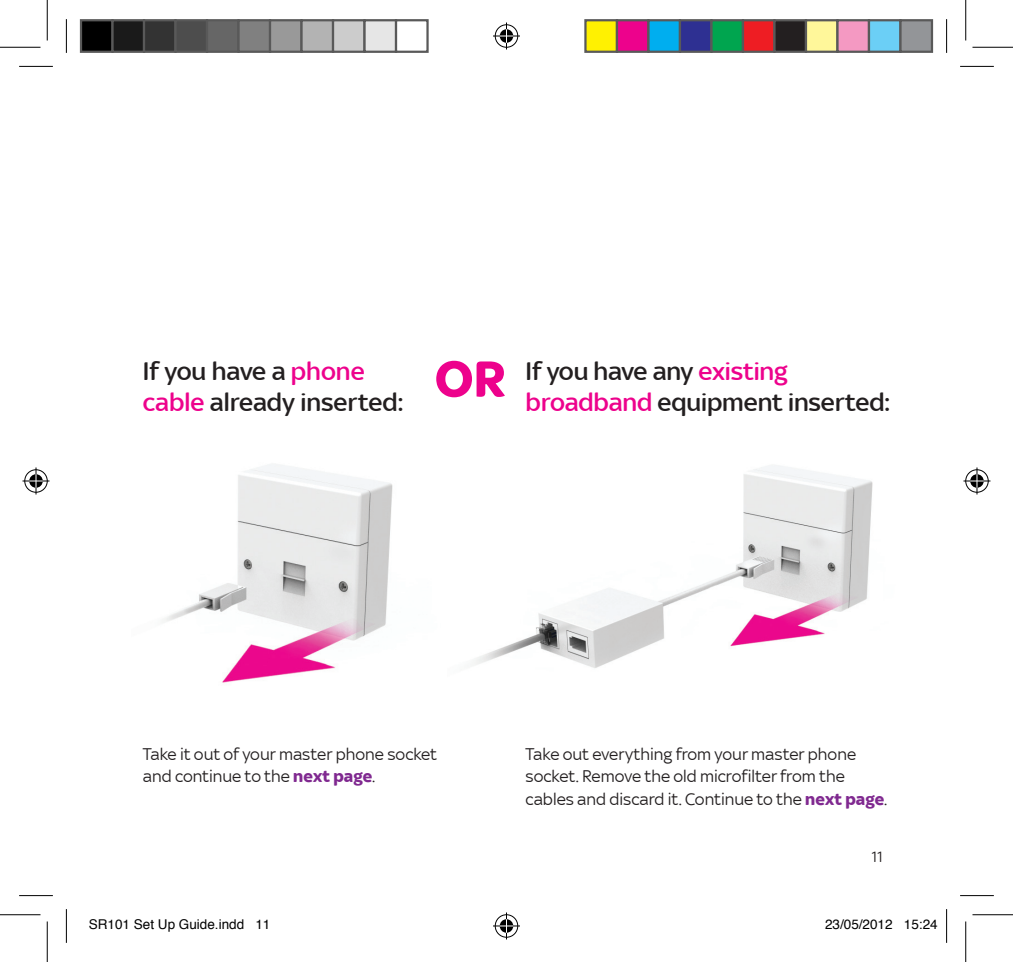
<style>
.page{position:relative;width:1013px;height:962px;background:#fff}
.page>*{position:absolute;margin:0;border:0;box-sizing:border-box;transform-origin:0 0}
.t1{font:700 54px "Sky Text";color:#ed028c}
.t2{font:500 27px/31.5px "Sky Text";letter-spacing:-.005em;color:#231f20}
.t3{font:18px/22.5px "Sky Text";color:#231f20}
.t4{font:15.75px "Sky Text";color:#231f20}
.t5{font:13.5px "Helvetica";color:#000}
.s1{color:#ed028c}
.s2{font-weight:700;color:#802990}
</style>
<div class="page">
<img style="left:474px;top:465px;width:399px;height:203px">
<img style="left:164px;top:464px;width:229px;height:219px">
<hr style="left:19px;top:66px;width:34px;height:1px;background:#000">
<hr style="left:960px;top:66px;width:34px;height:1px;background:#000">
<hr style="left:19px;top:895px;width:34px;height:1px;background:#000">
<hr style="left:960px;top:895px;width:34px;height:1px;background:#000">
<hr style="left:66px;top:19px;width:1px;height:34px;background:#000">
<hr style="left:66px;top:909px;width:1px;height:34px;background:#000">
<hr style="left:946px;top:19px;width:1px;height:34px;background:#000">
<hr style="left:946px;top:909px;width:1px;height:34px;background:#000">
<hr style="left:0;top:47px;width:40px;height:1px;background:#000">
<hr style="left:972px;top:47px;width:41px;height:1px;background:#000">
<hr style="left:0;top:914px;width:40px;height:1px;background:#000">
<hr style="left:972px;top:914px;width:41px;height:1px;background:#000">
<hr style="left:47px;top:0;width:1px;height:41px;background:#000">
<hr style="left:47px;top:921px;width:1px;height:41px;background:#000">
<hr style="left:965px;top:0;width:1px;height:41px;background:#000">
<hr style="left:965px;top:921px;width:1px;height:41px;background:#000">
<svg style="left:493px;top:23px;width:27px;height:27px"></svg>
<svg style="left:493px;top:912px;width:27px;height:27px"></svg>
<svg style="left:23px;top:467px;width:27px;height:27px"></svg>
<svg style="left:963px;top:467px;width:27px;height:27px"></svg>
<div style="left:81px;top:20px;width:32px;height:32px;background:#000"></div>
<div style="left:80px;top:19px;width:34px;height:34px;border:2px solid #595959"></div>
<div style="left:113px;top:20px;width:31px;height:32px;background:#1a1a1a"></div>
<div style="left:111px;top:19px;width:34px;height:34px;border:2px solid #595959"></div>
<div style="left:144px;top:20px;width:32px;height:32px;background:#333"></div>
<div style="left:143px;top:19px;width:34px;height:34px;border:2px solid #595959"></div>
<div style="left:176px;top:20px;width:31px;height:32px;background:#4d4d4d"></div>
<div style="left:174px;top:19px;width:34px;height:34px;border:2px solid #595959"></div>
<div style="left:207px;top:20px;width:32px;height:32px;background:#666"></div>
<div style="left:206px;top:19px;width:34px;height:34px;border:2px solid #595959"></div>
<div style="left:239px;top:20px;width:31px;height:32px;background:#808080"></div>
<div style="left:237px;top:19px;width:34px;height:34px;border:2px solid #595959"></div>
<div style="left:270px;top:20px;width:32px;height:32px;background:#999"></div>
<div style="left:269px;top:19px;width:34px;height:34px;border:2px solid #595959"></div>
<div style="left:302px;top:20px;width:31px;height:32px;background:#b3b3b3"></div>
<div style="left:300px;top:19px;width:34px;height:34px;border:2px solid #595959"></div>
<div style="left:333px;top:20px;width:32px;height:32px;background:#ccc"></div>
<div style="left:332px;top:19px;width:34px;height:34px;border:2px solid #595959"></div>
<div style="left:365px;top:20px;width:31px;height:32px;background:#e6e6e6"></div>
<div style="left:363px;top:19px;width:34px;height:34px;border:2px solid #595959"></div>
<div style="left:395px;top:19px;width:34px;height:34px;border:2px solid #595959"></div>
<div style="left:585px;top:20px;width:32px;height:32px;background:#fff101"></div>
<div style="left:584px;top:19px;width:34px;height:34px;border:2px solid #595959"></div>
<div style="left:617px;top:20px;width:31px;height:32px;background:#ed028c"></div>
<div style="left:616px;top:19px;width:34px;height:34px;border:2px solid #595959"></div>
<div style="left:648px;top:20px;width:32px;height:32px;background:#00aeef"></div>
<div style="left:647px;top:19px;width:34px;height:34px;border:2px solid #595959"></div>
<div style="left:680px;top:20px;width:31px;height:32px;background:#2e3092"></div>
<div style="left:679px;top:19px;width:34px;height:34px;border:2px solid #595959"></div>
<div style="left:711px;top:20px;width:32px;height:32px;background:#00a54f"></div>
<div style="left:710px;top:19px;width:34px;height:34px;border:2px solid #595959"></div>
<div style="left:743px;top:20px;width:31px;height:32px;background:#ee1d23"></div>
<div style="left:742px;top:19px;width:34px;height:34px;border:2px solid #595959"></div>
<div style="left:774px;top:20px;width:32px;height:32px;background:#231f20"></div>
<div style="left:773px;top:19px;width:34px;height:34px;border:2px solid #595959"></div>
<div style="left:806px;top:20px;width:31px;height:32px;background:#fff79a"></div>
<div style="left:805px;top:19px;width:34px;height:34px;border:2px solid #595959"></div>
<div style="left:837px;top:20px;width:32px;height:32px;background:#f499c2"></div>
<div style="left:836px;top:19px;width:34px;height:34px;border:2px solid #595959"></div>
<div style="left:869px;top:20px;width:31px;height:32px;background:#6bcff6"></div>
<div style="left:868px;top:19px;width:34px;height:34px;border:2px solid #595959"></div>
<div style="left:900px;top:20px;width:32px;height:32px;background:#939598"></div>
<div style="left:899px;top:19px;width:34px;height:34px;border:2px solid #595959"></div>
<p class="t2" style="left:143px;top:355px;width:263px">If you have a <span class="s1">phone cable</span> already inserted:</p>
<p class="t1" style="left:435px;top:348px;width:72px">OR</p>
<p class="t2" style="left:526px;top:355px;width:367px">If you have any <span class="s1">existing broadband</span> equipment inserted:</p>
<p class="t3" style="left:143px;top:742px;width:296px">Take it out of your master phone socket and continue to the <span class="s2">next page</span>.</p>
<p class="t3" style="left:526px;top:742px;width:363px">Take out everything from your master phone socket. Remove the old microfilter from the cables and discard it. Continue to the <span class="s2">next page</span>.</p>
<p class="t4" style="left:872px;top:848px;width:12px">11</p>
<p class="t5" style="left:89px;top:914px;width:183px">SR101 Set Up Guide.indd 11</p>
<p class="t5" style="left:825px;top:914px;width:114px">23/05/2012 15:24</p>
</div>
